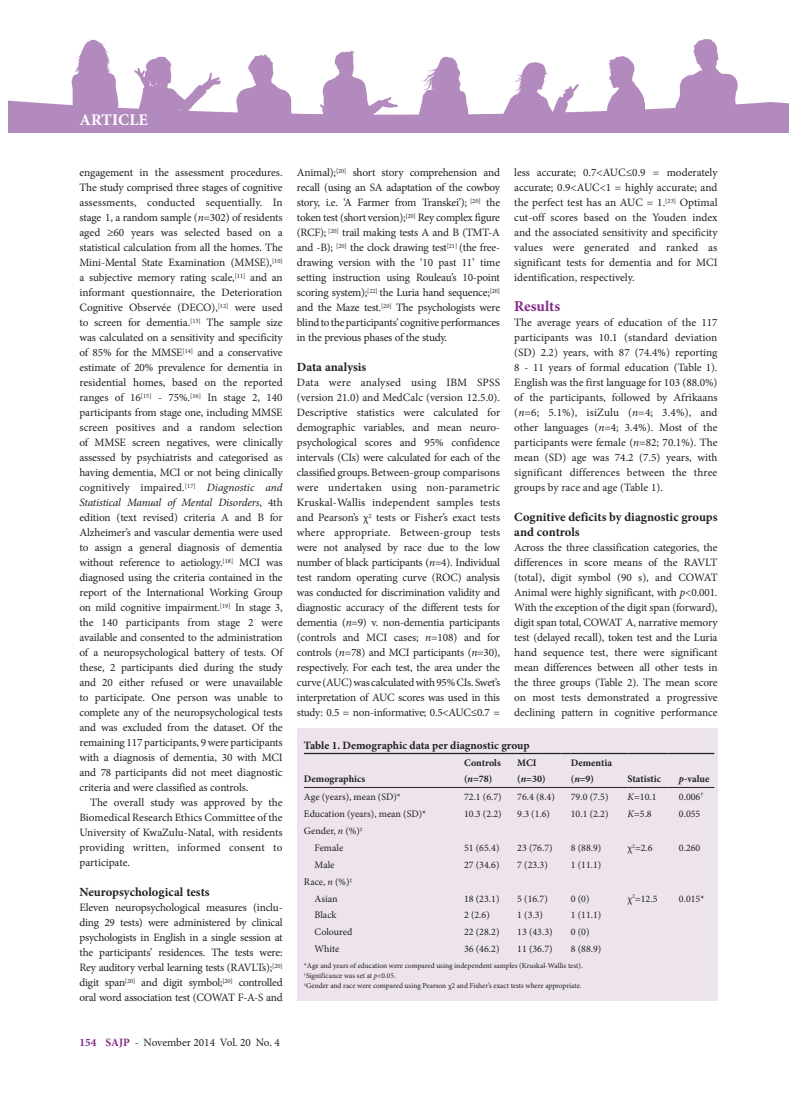
<style>
.page{position:relative;width:797px;height:1105px;background:#fff}
.page>*{position:absolute;margin:0;border:0;box-sizing:border-box;transform-origin:0 0}
.t1{font:700 16.25px "Minion Pro";letter-spacing:.01em;color:#fff}
.t2{font:700 15px "Minion Pro";color:#822985}
.t3{font:700 12.5px/15px "Minion Pro";color:#231f20}
.t4{font:11.25px/15px "Minion Pro";letter-spacing:-.015em;color:#231f20;text-align:justify}
.t5{font:700 11.25px "Minion Pro";color:#231f20}
.t6{font:10px/16.6px "Minion Pro";color:#231f20}
.t7{font:700 10px/16.6px "Minion Pro";color:#231f20}
.t8{font:7.5px/10px "Minion Pro";color:#231f20}
.s1{font-style:italic}
.s2{font-weight:700;color:#822985}
</style>
<div class="page">
<img style="left:9px;top:39px;width:761px;height:94px">
<img style="left:770px;top:101px;width:18px;height:32px">
<div style="left:297px;top:728px;width:420px;height:273px;background:#ece3ed"></div>
<hr style="left:304px;top:753px;width:160px;height:1px;background:#231f20">
<hr style="left:464px;top:753px;width:42px;height:1px;background:#231f20">
<hr style="left:517px;top:753px;width:43px;height:1px;background:#231f20">
<hr style="left:571px;top:753px;width:46px;height:1px;background:#231f20">
<hr style="left:627px;top:753px;width:41px;height:1px;background:#231f20">
<hr style="left:679px;top:753px;width:35px;height:1px;background:#231f20">
<hr style="left:304px;top:787px;width:160px;height:1px;background:#231f20">
<hr style="left:464px;top:787px;width:42px;height:1px;background:#231f20">
<hr style="left:517px;top:787px;width:43px;height:1px;background:#231f20">
<hr style="left:571px;top:787px;width:46px;height:1px;background:#231f20">
<hr style="left:627px;top:787px;width:41px;height:1px;background:#231f20">
<hr style="left:679px;top:787px;width:35px;height:1px;background:#231f20">
<h1 class="t1" style="left:79px;top:109px;width:70px">ARTICLE</h1>
<p class="t4" style="left:79px;top:165px;width:205px">engagement in the assessment procedures.<br>The study comprised three stages of cognitive assessments, conducted sequentially. In stage 1, a random sample (<span class="s1">n</span>=302) of residents aged ≥60 years was selected based on a statistical calculation from all the homes. The Mini-Mental State Examination (MMSE),<sup>[10] </sup>a subjective memory rating scale,<sup>[11]</sup> and an informant questionnaire, the Deterioration Cognitive Observée (DECO),<sup>[12]</sup> were used to screen for dementia.<sup>[13]</sup> The sample size was calculated on a sensitivity and specificity of 85% for the MMSE<sup>[14]</sup> and a conservative estimate of 20% prevalence for dementia in residential homes, based on the reported ranges of 16<sup>[15]</sup> - 75%.<sup>[16]</sup> In stage 2, 140 participants from stage one, including MMSE screen positives and a random selection of MMSE screen negatives, were clinically assessed by psychiatrists and categorised as having dementia, MCI or not being clinically cognitively impaired.<sup>[17]</sup> <span class="s1">Diagnostic and Statistical Manual of Mental Disorders</span>, 4th edition (text revised) criteria A and B for Alzheimer’s and vascular dementia were used to assign a general diagnosis of dementia without reference to aetiology.<sup>[18]</sup> MCI was diagnosed using the criteria contained in the report of the International Working Group on mild cognitive impairment.<sup>[19]</sup> In stage 3, the 140 participants from stage 2 were available and consented to the administration of a neuropsychological battery of tests. Of these, 2 participants died during the study and 20 either refused or were unavailable to participate. One person was unable to complete any of the neuropsychological tests and was excluded from the dataset. Of the remaining 117 participants, 9 were participants with a diagnosis of dementia, 30 with MCI and 78 participants did not meet diagnostic criteria and were classified as controls.</p>
<p class="t4" style="left:79px;top:795px;width:205px;text-indent:11px">The overall study was approved by the Biomedical Research Ethics Committee of the University of KwaZulu-Natal, with residents providing written, informed consent to participate.</p>
<p class="t3" style="left:79px;top:885px;width:132px">Neuropsychological tests</p>
<p class="t4" style="left:79px;top:900px;width:205px">Eleven neuropsychological measures (inclu&shy;ding 29 tests) were administered by clinical psychologists in English in a single session at the participants’ residences. The tests were:<br>Rey auditory verbal learning tests (RAVLTs);<sup>[20] </sup>digit span<sup>[20]</sup> and digit symbol;<sup>[20]</sup> controlled oral word association test (COWAT F-A-S and</p>
<p class="t4" style="left:297px;top:165px;width:205px">Animal);<sup>[20]</sup> short story comprehension and recall (using an SA adaptation of the cowboy story, i.e. ‘A Farmer from Transkei’); <sup>[20]</sup> the token test (short version);<sup>[20]</sup> Rey complex figure (RCF); <sup>[20]</sup> trail making tests A and B (TMT-A and -B); <sup>[20]</sup> the clock drawing test<sup>[21]</sup> (the free&shy;drawing version with the ‘10 past 11’ time setting instruction using Rouleau’s 10-point scoring system);<sup>[22]</sup> the Luria hand sequence;<sup>[20] </sup>and the Maze test.<sup>[20]</sup> The psychologists were blind to the participants’ cognitive performances in the previous phases of the study.</p>
<p class="t3" style="left:297px;top:360px;width:71px">Data analysis</p>
<p class="t4" style="left:297px;top:375px;width:205px;text-align:left">Data were analysed using IBM SPSS (version 21.0) and MedCalc (version 12.5.0).<br>Descriptive statistics were calculated for demographic variables, and mean neuro&shy;psychological scores and 95% confidence intervals (CIs) were calculated for each of the classified groups. Between-group comparisons were undertaken using non-parametric Kruskal-Wallis independent samples tests and Pearson’s χ<sup>2</sup> tests or Fisher’s exact tests where appropriate. Between-group tests were not analysed by race due to the low number of black participants (<span class="s1">n</span>=4). Individual test random operating curve (ROC) analysis was conducted for discrimination validity and diagnostic accuracy of the different tests for dementia (<span class="s1">n</span>=9) v. non-dementia participants (controls and MCI cases; <span class="s1">n</span>=108) and for controls (<span class="s1">n</span>=78) and MCI participants (<span class="s1">n</span>=30), respectively. For each test, the area under the curve (AUC) was calculated with 95% CIs. Swet’s interpretation of AUC scores was used in this study: 0.5 = non-informative; 0.5&lt;AUC≤0.7 =</p>
<p class="t4" style="left:514px;top:165px;width:205px">less accurate; 0.7&lt;AUC≤0.9 = moderately accurate; 0.9&lt;AUC&lt;1 = highly accurate; and the perfect test has an AUC = 1.<sup>[23]</sup> Optimal cut-off scores based on the Youden index and the associated sensitivity and specificity values were generated and ranked as significant tests for dementia and for MCI identification, respectively.</p>
<h2 class="t2" style="left:514px;top:296px;width:47px">Results</h2>
<p class="t4" style="left:514px;top:315px;width:205px">The average years of education of the 117 participants was 10.1 (standard deviation (SD) 2.2) years, with 87 (74.4%) reporting 8 - 11 years of formal education (Table 1).<br>English was the first language for 103 (88.0%) of the participants, followed by Afrikaans (<span class="s1">n</span>=6; 5.1%), isiZulu (<span class="s1">n</span>=4; 3.4%), and other languages (<span class="s1">n</span>=4; 3.4%). Most of the participants were female (<span class="s1">n</span>=82; 70.1%). The mean (SD) age was 74.2 (7.5) years, with significant differences between the three groups by race and age (Table 1).</p>
<p class="t3" style="left:514px;top:510px;width:205px">Cognitive deficits by diagnostic groups and controls</p>
<p class="t4" style="left:514px;top:540px;width:205px">Across the three classification categories, the differences in score means of the RAVLT (total), digit symbol (90 s), and COWAT Animal were highly significant, with <span class="s1">p</span>&lt;0.001.<br>With the exception of the digit span (forward), digit span total, COWAT A, narrative memory test (delayed recall), token test and the Luria hand sequence test, there were significant mean differences between all other tests in the three groups (Table 2). The mean score on most tests demonstrated a progressive declining pattern in cognitive performance</p>
<p class="t5" style="left:304px;top:737px;width:227px">Table 1. Demographic data per diagnostic group</p>
<p class="t7" style="left:304px;top:771px;width:63px">Demographics</p>
<p class="t7" style="left:464px;top:754px;width:38px">Controls (<span class="s1">n</span>=78)</p>
<p class="t7" style="left:517px;top:754px;width:30px">MCI (<span class="s1">n</span>=30)</p>
<p class="t7" style="left:571px;top:754px;width:43px">Dementia (<span class="s1">n</span>=9)</p>
<p class="t7" style="left:627px;top:771px;width:35px">Statistic</p>
<p class="t7" style="left:679px;top:771px;width:32px"><span class="s1">p</span>-value</p>
<p class="t6" style="left:304px;top:788px;width:98px">Age (years), mean (SD)*</p>
<p class="t6" style="left:464px;top:788px;width:39px">72.1 (6.7)</p>
<p class="t6" style="left:517px;top:788px;width:39px">76.4 (8.4)</p>
<p class="t6" style="left:571px;top:788px;width:39px">79.0 (7.5)</p>
<p class="t6" style="left:627px;top:788px;width:31px"><span class="s1">K</span>=10.1</p>
<p class="t6" style="left:679px;top:788px;width:26px">0.006<sup>†</sup></p>
<p class="t6" style="left:304px;top:805px;width:124px">Education (years), mean (SD)*</p>
<p class="t6" style="left:464px;top:805px;width:39px">10.3 (2.2)</p>
<p class="t6" style="left:517px;top:805px;width:34px">9.3 (1.6)</p>
<p class="t6" style="left:571px;top:805px;width:39px">10.1 (2.2)</p>
<p class="t6" style="left:627px;top:805px;width:26px"><span class="s1">K</span>=5.8</p>
<p class="t6" style="left:679px;top:805px;width:23px">0.055</p>
<p class="t6" style="left:314px;top:823px;width:50px;text-indent:-11px">Gender, <span class="s1">n</span> (%)<sup>‡<br></sup>Female<br>Male</p>
<p class="t6" style="left:464px;top:839px;width:37px">51 (65.4)<br>27 (34.6)</p>
<p class="t6" style="left:517px;top:839px;width:37px">23 (76.7)<br>7 (23.3)</p>
<p class="t6" style="left:571px;top:839px;width:32px">8 (88.9)<br>1 (11.1)</p>
<p class="t6" style="left:627px;top:839px;width:27px">χ<sup>2</sup>=2.6</p>
<p class="t6" style="left:679px;top:839px;width:23px">0.260</p>
<p class="t6" style="left:314px;top:873px;width:39px;text-indent:-11px">Race, <span class="s1">n</span> (%)<sup>‡<br></sup>Asian<br>Black<br>Coloured<br>White</p>
<p class="t6" style="left:464px;top:890px;width:37px">18 (23.1)<br>2 (2.6)<br>22 (28.2)<br>36 (46.2)</p>
<p class="t6" style="left:517px;top:890px;width:37px">5 (16.7)<br>1 (3.3)<br>13 (43.3)<br>11 (36.7)</p>
<p class="t6" style="left:571px;top:890px;width:32px">0 (0)<br>1 (11.1)<br>0 (0)<br>8 (88.9)</p>
<p class="t6" style="left:627px;top:890px;width:31px">χ<sup>2</sup>=12.5</p>
<p class="t6" style="left:679px;top:890px;width:27px">0.015*</p>
<p class="t8" style="left:304px;top:961px;width:280px">*Age and years of education were compared using independent samples (Kruskal-Wallis test). <sup>†</sup>Significance was set at <span class="s1">p</span>&lt;0.05.<br><sup>‡</sup>Gender and race were compared using Pearson χ2 and Fisher’s exact tests where appropriate.</p>
<p class="t4" style="left:79px;top:1035px;width:202px"><span class="s2">154 SAJP</span> - November 2014 Vol. 20 No. 4</p>
</div>
